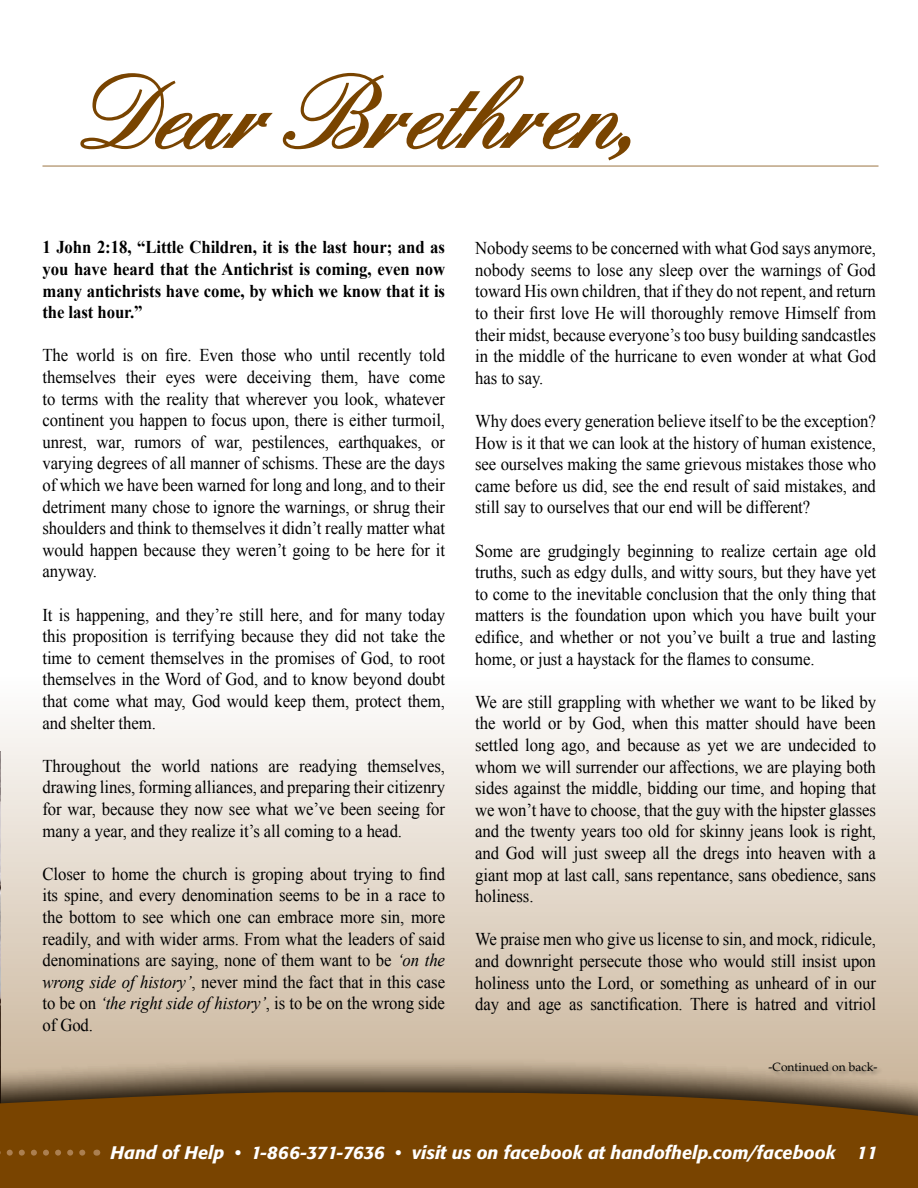
<style>
.page{position:relative;width:918px;height:1188px;background:#fff}
.page>*{position:absolute;margin:0;border:0;box-sizing:border-box;transform-origin:0 0}
.t1{font:700 103.5px "Quadrille Script Black Ssk";letter-spacing:-.02em;color:#794400;scale:.93 1}
.t2{font:18px/21.6px "Times New Roman";letter-spacing:-.005em;color:#000;text-align:justify;scale:.93 1}
.t3{font:700 18px/21.6px "Times New Roman";letter-spacing:-.005em;color:#000;text-align:justify;scale:.93 1}
.t4{font:italic 500 18px "Formata";color:#fff}
.t5{font:12px "Palatino";color:#000}
.s1{font-style:italic}
</style>
<div class="page">
<svg style="left:90px;top:718px;width:828px;height:333px;background:#e3d9cc"></svg>
<hr style="left:42px;top:165px;width:837px;height:2px;background:#794400">
<div style="left:0;top:1051px;width:918px;height:137px;background:#000;opacity:.8"></div>
<svg style="left:90px;top:1085px;width:828px;height:103px;background:#754406"></svg>
<svg style="left:0;top:718px;width:90px;height:470px;background:#c3b099"></svg>
<h1 class="t1" style="left:70px;top:51px;width:614px">Dear Brethren,</h1>
<p class="t3" style="left:42px;top:236px;width:434px">1 John 2:18, “Little Children, it is the last hour; and as you have heard that the Antichrist is coming, even now many antichrists have come, by which we know that it is the last hour.”</p>
<p class="t2" style="left:42px;top:344px;width:435px">The world is on fire. Even those who until recently told themselves their eyes were deceiving them, have come to terms with the reality that wherever you look, whatever continent you happen to focus upon, there is either turmoil, unrest, war, rumors of war, pestilences, earthquakes, or varying degrees of all manner of schisms. These are the days of which we have been warned for long and long, and to their detriment many chose to ignore the warnings, or shrug their shoulders and think to themselves it didn’t really matter what would happen because they weren’t going to be here for it anyway.</p>
<p class="t2" style="left:42px;top:604px;width:435px">It is happening, and they’re still here, and for many today this proposition is terrifying because they did not take the time to cement themselves in the promises of God, to root themselves in the Word of God, and to know beyond doubt that come what may, God would keep them, protect them, and shelter them.</p>
<p class="t2" style="left:42px;top:755px;width:434px">Throughout the world nations are readying themselves, drawing lines, forming alliances, and preparing their citizenry for war, because they now see what we’ve been seeing for many a year, and they realize it’s all coming to a head.</p>
<p class="t2" style="left:42px;top:863px;width:435px">Closer to home the church is groping about trying to find its spine, and every denomination seems to be in a race to the bottom to see which one can embrace more sin, more readily, and with wider arms. From what the leaders of said denominations are saying, none of them want to be <span class="s1">‘on the wrong side of history’</span>, never mind the fact that in this case to be on <span class="s1">‘the right side of history’</span>, is to be on the wrong side of God.</p>
<p class="t2" style="left:475px;top:237px;width:433px">Nobody seems to be concerned with what God says anymore, nobody seems to lose any sleep over the warnings of God toward His own children, that if they do not repent, and return to their first love He will thoroughly remove Himself from their midst, because everyone’s too busy building sandcastles in the middle of the hurricane to even wonder at what God has to say.</p>
<p class="t2" style="left:475px;top:410px;width:433px">Why does every generation believe itself to be the exception?<br>How is it that we can look at the history of human existence, see ourselves making the same grievous mistakes those who came before us did, see the end result of said mistakes, and still say to ourselves that our end will be different?</p>
<p class="t2" style="left:475px;top:540px;width:433px">Some are grudgingly beginning to realize certain age old truths, such as edgy dulls, and witty sours, but they have yet to come to the inevitable conclusion that the only thing that matters is the foundation upon which you have built your edifice, and whether or not you’ve built a true and lasting home, or just a haystack for the flames to consume.</p>
<p class="t2" style="left:475px;top:691px;width:433px">We are still grappling with whether we want to be liked by the world or by God, when this matter should have been settled long ago, and because as yet we are undecided to whom we will surrender our affections, we are playing both sides against the middle, bidding our time, and hoping that we won’t have to choose, that the guy with the hipster glasses and the twenty years too old for skinny jeans look is right, and God will just sweep all the dregs into heaven with a giant mop at last call, sans repentance, sans obedience, sans holiness.</p>
<p class="t2" style="left:475px;top:928px;width:433px">We praise men who give us license to sin, and mock, ridicule, and downright persecute those who would still insist upon holiness unto the Lord, or something as unheard of in our day and age as sanctification. There is hatred and vitriol</p>
<p class="t5" style="left:769px;top:1060px;width:110px">-Continued on back-</p>
<p class="t4" style="left:111px;top:1141px;width:768px">Hand of Help • 1-866-371-7636 • visit us on facebook at handofhelp.com/facebook 11</p>
</div>
